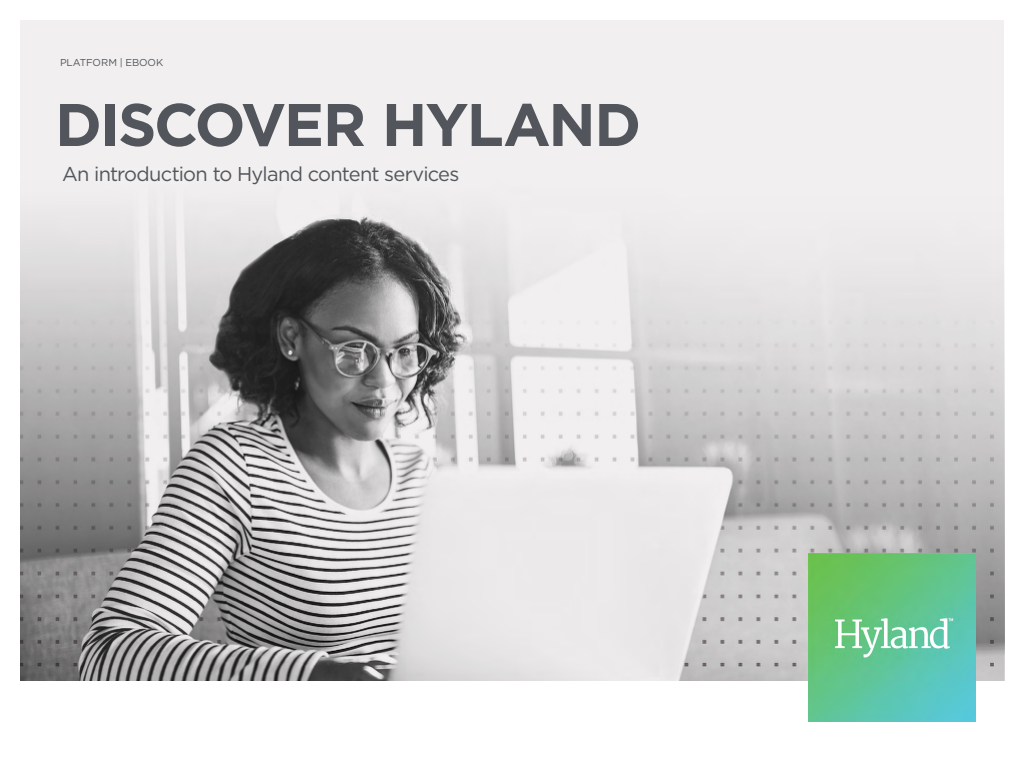
<style>
.page{position:relative;width:1024px;height:768px;background:#fff}
.page>*{position:absolute;margin:0;border:0;box-sizing:border-box;transform-origin:0 0}
.t1{font:700 60px "Gotham";letter-spacing:-.035em;color:#52555b}
.t2{font:20px "Gotham";letter-spacing:-.04em;color:#52555b}
.t3{font:10px "Gotham";letter-spacing:-.005em;color:#52555b}
</style>
<div class="page">
<div style="left:20px;top:20px;width:984px;height:661px;background:#f1efef"></div>
<img style="left:20px;top:214px;width:984px;height:467px">
<img style="left:808px;top:553px;width:168px;height:168px">
<p class="t3" style="left:60px;top:56px;width:105px">PLATFORM | EBOOK</p>
<h1 class="t1" style="left:55px;top:85px;width:588px">DISCOVER HYLAND</h1>
<p class="t2" style="left:62px;top:161px;width:399px">An introduction to Hyland content services</p>
</div>
